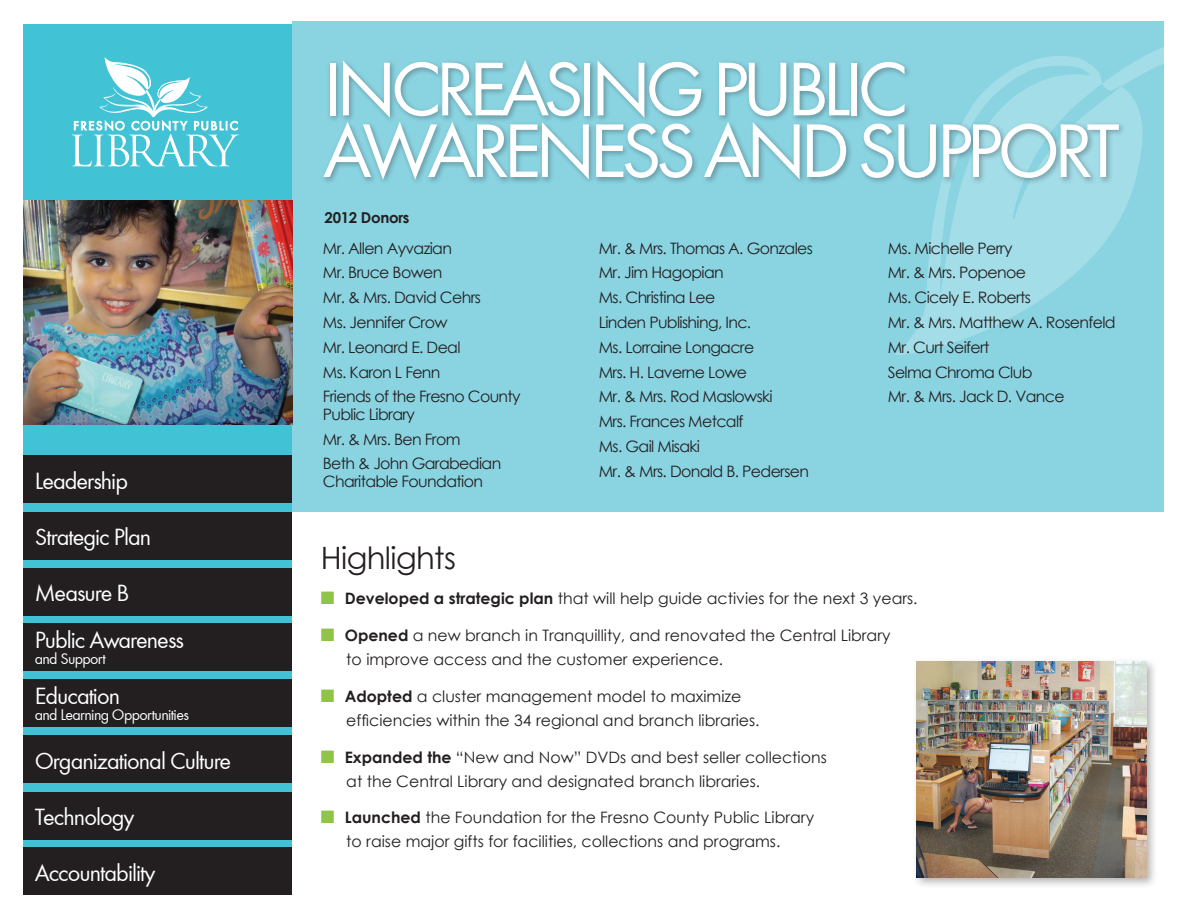
<style>
.page{position:relative;width:1188px;height:918px;background:#fff}
.page>*{position:absolute;margin:0;border:0;box-sizing:border-box;transform-origin:0 0}
.t1{font:78.9px/61.7px "Function";letter-spacing:-.08em;color:#fff}
.t2{font:30.75px "Century Gothic";letter-spacing:-.02em;color:#231f20}
.t3{font:24.3px "Function";letter-spacing:-.04em;color:#fff}
.t4{font:16.05px "Function";letter-spacing:-.04em;color:#fff}
.t5{font:15.75px/24.8px "Century Gothic";letter-spacing:-.04em;color:#231f20}
.t6{font:15.75px/24px "Century Gothic";color:#231f20}
.t7{font:700 15px "Century Gothic";letter-spacing:-.02em;color:#231f20}
.s1{color:#8fc448}
.s2{font-weight:700}
</style>
<div class="page">
<div style="left:23px;top:24px;width:269px;height:871px;background:#41c2d5"></div>
<svg style="left:72px;top:57px;width:167px;height:109px"></svg>
<div style="left:23px;top:569px;width:269px;height:47px;background:#231f20"></div>
<div style="left:23px;top:512px;width:269px;height:47px;background:#231f20"></div>
<div style="left:23px;top:456px;width:269px;height:47px;background:#231f20"></div>
<div style="left:23px;top:679px;width:269px;height:47px;background:#231f20"></div>
<div style="left:23px;top:623px;width:269px;height:47px;background:#231f20"></div>
<div style="left:23px;top:736px;width:269px;height:47px;background:#231f20"></div>
<div style="left:23px;top:792px;width:269px;height:47px;background:#231f20"></div>
<div style="left:23px;top:848px;width:269px;height:47px;background:#231f20"></div>
<div style="left:292px;top:21px;width:872px;height:491px;background:#8ad4e2"></div>
<img style="left:23px;top:201px;width:269px;height:223px">
<svg style="left:895px;top:186px;width:125px;height:169px;fill:#a2dde8"></svg>
<svg style="left:1020px;top:47px;width:144px;height:265px"></svg>
<div style="left:320px;top:57px;width:806px;height:129px;background:#231f20;opacity:.35"></div>
<div style="left:912px;top:657px;width:247px;height:232px;background:#231f20;opacity:.35"></div>
<img style="left:916px;top:661px;width:230px;height:216px">
<h3 class="t3" style="left:35px;top:467px;width:95px">Leadership</h3>
<h3 class="t3" style="left:35px;top:523px;width:118px">Strategic Plan</h3>
<h3 class="t3" style="left:35px;top:579px;width:93px">Measure B</h3>
<h3 class="t3" style="left:35px;top:626px;width:151px">Public Awareness</h3>
<p class="t4" style="left:35px;top:649px;width:73px">and Support</p>
<h3 class="t3" style="left:35px;top:682px;width:87px">Education</h3>
<p class="t4" style="left:35px;top:705px;width:156px">and Learning Opportunities</p>
<h3 class="t3" style="left:35px;top:747px;width:198px">Organizational Culture</h3>
<h3 class="t3" style="left:35px;top:803px;width:101px">Technology</h3>
<h3 class="t3" style="left:35px;top:859px;width:122px">Accountability</h3>
<h1 class="t1" style="left:323px;top:59px;width:799px">I ncreasing Public<br>Awareness and Support</h1>
<p class="t7" style="left:325px;top:206px;width:86px">2012 Donors</p>
<p class="t5" style="left:323px;top:235px;width:199px">Mr. Allen Ayvazian<br>Mr. Bruce Bowen<br>Mr. &amp; Mrs. David Cehrs<br>Ms. Jennifer Crow<br>Mr. Leonard E. Deal<br>Ms. Karon L Fenn<br>Friends of the Fresno County</p>
<p class="t5" style="left:323px;top:401px;width:180px">Public Library<br>Mr. &amp; Mrs. Ben From<br>Beth &amp; John Garabedian</p>
<p class="t5" style="left:323px;top:468px;width:162px">Charitable Foundation</p>
<p class="t5" style="left:599px;top:235px;width:216px">Mr. &amp; Mrs. Thomas A. Gonzales<br>Mr. Jim Hagopian<br>Ms. Christina Lee<br>Linden Publishing, Inc.<br>Ms. Lorraine Longacre<br>Mrs. H. Laverne Lowe<br>Mr. &amp; Mrs. Rod Maslowski<br>Mrs. Frances Metcalf<br>Ms. Gail Misaki<br>Mr. &amp; Mrs. Donald B. Pedersen</p>
<p class="t5" style="left:888px;top:235px;width:229px">Ms. Michelle Perry<br>Mr. &amp; Mrs. Popenoe<br>Ms. Cicely E. Roberts<br>Mr. &amp; Mrs. Matthew A. Rosenfeld<br>Mr. Curt Seifert<br>Selma Chroma Club<br>Mr. &amp; Mrs. Jack D. Vance</p>
<h2 class="t2" style="left:321px;top:536px;width:137px">Highlights</h2>
<p class="t6" style="left:321px;top:586px;width:598px"><span class="s1">■</span> <span class="s2">Developed a strategic plan</span> that will help guide activies for the next 3 years.</p>
<p class="t6" style="left:346px;top:623px;width:546px;text-indent:-26px"><span class="s1">■</span> <span class="s2">Opened</span> a new branch in Tranquillity, and renovated the Central Library to improve access and the customer experience.</p>
<p class="t6" style="left:346px;top:684px;width:415px;text-indent:-25px"><span class="s1">■</span> <span class="s2">Adopted</span> a cluster management model to maximize efficiencies within the 34 regional and branch libraries.</p>
<p class="t6" style="left:346px;top:745px;width:482px;text-indent:-26px"><span class="s1">■</span> <span class="s2">Expanded the</span> “New and Now” DVDs and best seller collections at the Central Library and designated branch libraries.</p>
<p class="t6" style="left:321px;top:806px;width:495px;text-align:center"><span class="s1">■</span> <span class="s2">Launched</span> the Foundation for the Fresno County Public Library to raise major gifts for facilities, collections and programs.</p>
</div>
